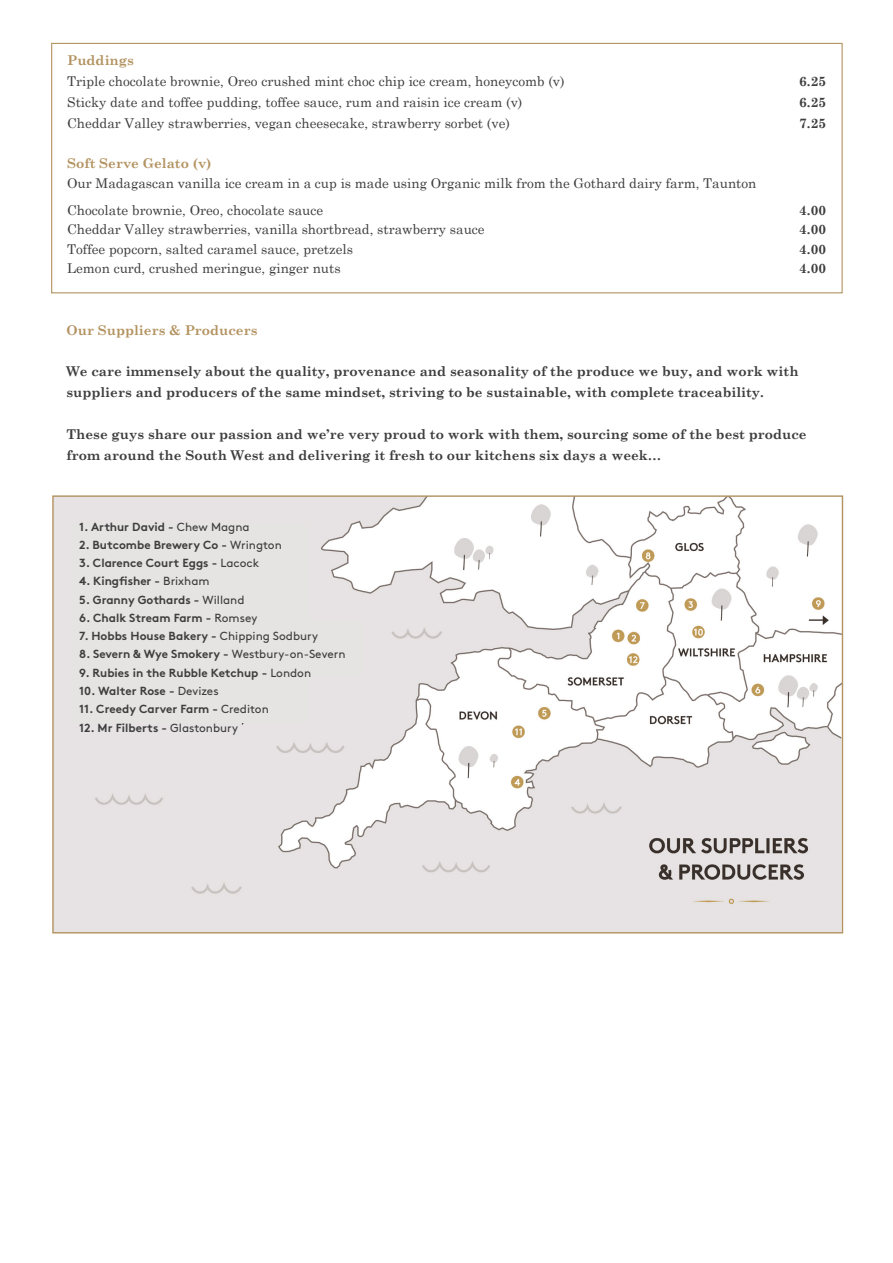
<style>
.page{position:relative;width:893px;height:1263px;background:#fff}
.page>*{position:absolute;margin:0;border:0;box-sizing:border-box;transform-origin:0 0}
.t1{font:13.5px "Century Schoolbook";color:#3e3e3f}
.t2{font:700 13.5px/21px "Century Schoolbook";color:#3e3e3f}
.t3{font:700 13.5px "Century Schoolbook";color:#b39361}
.t4{font:700 11.7px "Brown Std";color:#3e3e3f}
.s1{font-weight:400}
</style>
<div class="page">
<svg style="left:51px;top:42px;width:792px;height:252px"></svg>
<svg style="left:52px;top:495px;width:792px;height:439px"></svg>
<div style="left:72px;top:523px;width:237px;height:199px;background:#e5e4e2"></div>
<div style="left:237px;top:621px;width:126px;height:56px;background:#e5e4e2"></div>
<p class="t3" style="left:67px;top:52px;width:68px">Puddings</p>
<p class="t1" style="left:67px;top:70px;width:499px">Triple chocolate brownie, Oreo crushed mint choc chip ice cream, honeycomb (v)</p>
<p class="t2" style="left:799px;top:70px;width:28px">6.25</p>
<p class="t1" style="left:67px;top:91px;width:457px">Sticky date and toffee pudding, toffee sauce, rum and raisin ice cream (v)</p>
<p class="t2" style="left:799px;top:91px;width:28px">6.25</p>
<p class="t1" style="left:67px;top:112px;width:444px">Cheddar Valley strawberries, vegan cheesecake, strawberry sorbet (ve)</p>
<p class="t2" style="left:799px;top:112px;width:28px">7.25</p>
<p class="t3" style="left:67px;top:155px;width:146px">Soft Serve Gelato (v)</p>
<p class="t1" style="left:67px;top:172px;width:691px">Our Madagascan vanilla ice cream in a cup is made using Organic milk from the Gothard dairy farm, Taunton</p>
<p class="t1" style="left:67px;top:199px;width:258px">Chocolate brownie, Oreo, chocolate sauce</p>
<p class="t2" style="left:799px;top:199px;width:28px">4.00</p>
<p class="t1" style="left:67px;top:218px;width:419px">Cheddar Valley strawberries, vanilla shortbread, strawberry sauce</p>
<p class="t2" style="left:799px;top:219px;width:28px">4.00</p>
<p class="t1" style="left:67px;top:238px;width:287px">Toffee popcorn, salted caramel sauce, pretzels</p>
<p class="t2" style="left:799px;top:238px;width:28px">4.00</p>
<p class="t1" style="left:67px;top:257px;width:275px">Lemon curd, crushed meringue, ginger nuts</p>
<p class="t2" style="left:799px;top:258px;width:28px">4.00</p>
<p class="t3" style="left:67px;top:322px;width:192px">Our Suppliers &amp; Producers</p>
<p class="t2" style="left:67px;top:360px;width:733px">We care immensely about the quality, provenance and seasonality of the produce we buy, and work with suppliers and producers of the same mindset, striving to be sustainable, with complete traceability.</p>
<p class="t2" style="left:67px;top:423px;width:742px">These guys share our passion and we’re very proud to work with them, sourcing some of the best produce from around the South West and delivering it fresh to our kitchens six days a week…</p>
<p class="t4" style="left:79px;top:519px;width:172px">1. Arthur David - <span class="s1">Chew Magna</span></p>
<p class="t4" style="left:79px;top:537px;width:204px">2. Butcombe Brewery Co - <span class="s1">Wrington</span></p>
<p class="t4" style="left:79px;top:556px;width:181px">3. Clarence Court Eggs - <span class="s1">Lacock</span></p>
<p class="t4" style="left:79px;top:574px;width:132px">4. Kingfisher - <span class="s1">Brixham</span></p>
<p class="t4" style="left:79px;top:592px;width:167px">5. Granny Gothards - <span class="s1">Willand</span></p>
<p class="t4" style="left:79px;top:611px;width:180px">6. Chalk Stream Farm - <span class="s1">Romsey</span></p>
<p class="t4" style="left:79px;top:629px;width:240px">7. Hobbs House Bakery - <span class="s1">Chipping Sodbury</span></p>
<p class="t4" style="left:79px;top:647px;width:268px">8. Severn &amp; Wye Smokery - <span class="s1">Westbury-on-Severn</span></p>
<p class="t4" style="left:79px;top:665px;width:233px">9. Rubies in the Rubble Ketchup - <span class="s1">London</span></p>
<p class="t4" style="left:79px;top:684px;width:141px">10. Walter Rose - <span class="s1">Devizes</span></p>
<p class="t4" style="left:79px;top:702px;width:191px">11. Creedy Carver Farm - <span class="s1">Crediton</span></p>
<p class="t4" style="left:79px;top:720px;width:160px">12. Mr Filberts - <span class="s1">Glastonbury</span></p>
</div>
